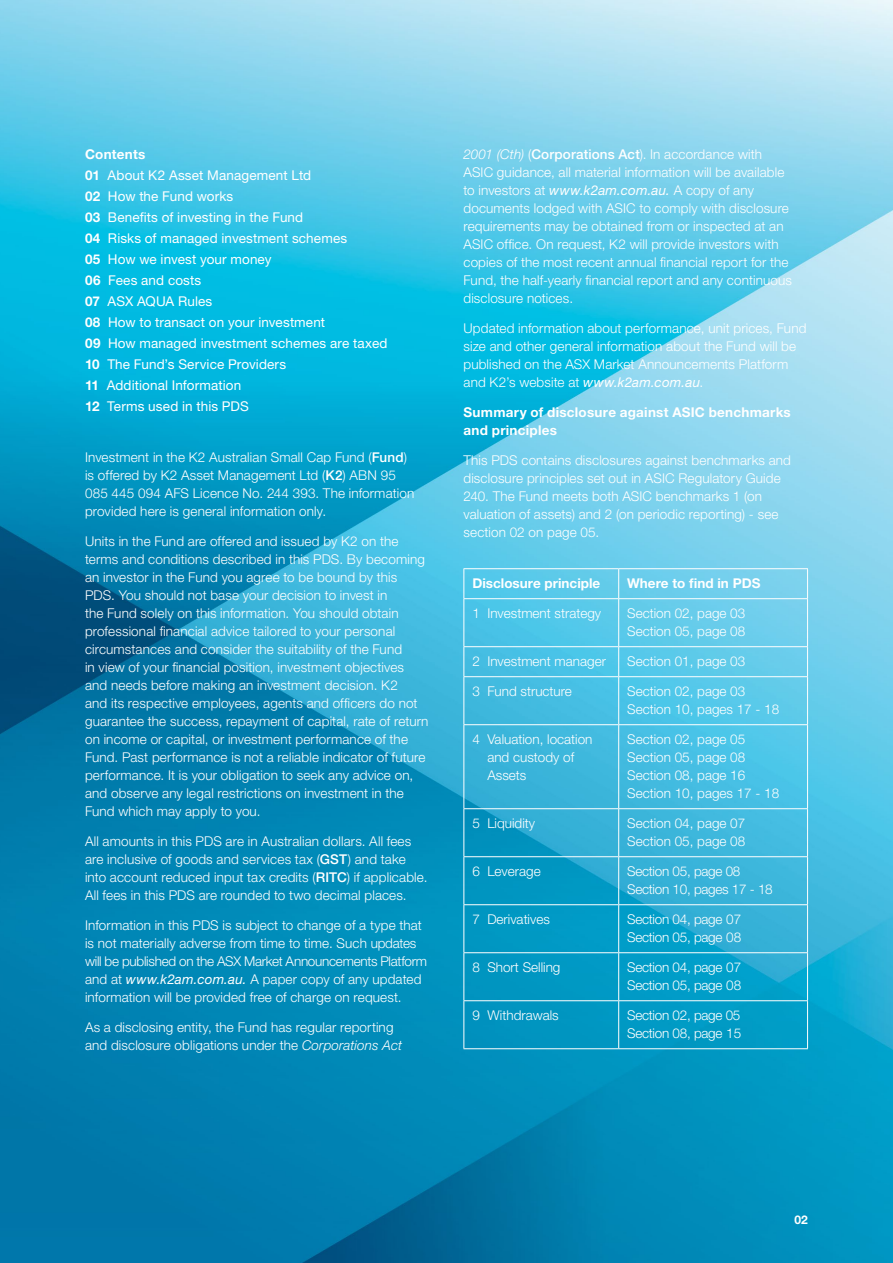
<style>
.page{position:relative;width:893px;height:1263px;background:#fff}
.page>*{position:absolute;margin:0;border:0;box-sizing:border-box;transform-origin:0 0}
.t1{font:300 13.5px/18px "Helvetica Neue LT Pro";letter-spacing:.01em;color:#fff}
.t2{font:13.5px/21px "Helvetica Neue LT Pro";letter-spacing:.01em;color:#fff}
.t3{font:300 13.5px/18px "Helvetica Neue LT Pro";letter-spacing:-.02em;color:#fff}
.t4{font:700 13.5px/18px "Helvetica Neue LT Pro";letter-spacing:.015em;color:#fff}
.t5{font:700 12px "Helvetica Neue LT Pro";color:#fff}
.s1{font-weight:700}
.s2{font-weight:500}
.s3{font-weight:400;font-style:italic}
.s4{font-style:italic}
</style>
<div class="page">
<img style="left:0;top:0;width:893px;height:1263px">
<hr style="left:463px;top:568px;width:156px;height:1px;background:#fff">
<svg style="left:463px;top:569px;width:1px;height:29px"></svg>
<hr style="left:619px;top:568px;width:189px;height:1px;background:#fff">
<svg style="left:618px;top:569px;width:1px;height:29px"></svg>
<svg style="left:807px;top:569px;width:1px;height:29px"></svg>
<hr style="left:463px;top:677px;width:1px;height:47px;background:#fff">
<hr style="left:618px;top:677px;width:1px;height:47px;background:#fff">
<hr style="left:807px;top:677px;width:1px;height:47px;background:#fff">
<hr style="left:463px;top:809px;width:1px;height:47px;background:#fff">
<hr style="left:618px;top:809px;width:1px;height:47px;background:#fff">
<hr style="left:807px;top:809px;width:1px;height:47px;background:#fff">
<hr style="left:463px;top:905px;width:1px;height:47px;background:#fff">
<hr style="left:618px;top:905px;width:1px;height:47px;background:#fff">
<hr style="left:807px;top:905px;width:1px;height:47px;background:#fff">
<hr style="left:463px;top:598px;width:156px;height:1px;background:#fff">
<hr style="left:463px;top:599px;width:1px;height:47px;background:#fff">
<hr style="left:619px;top:598px;width:189px;height:1px;background:#fff">
<hr style="left:618px;top:599px;width:1px;height:47px;background:#fff">
<hr style="left:807px;top:599px;width:1px;height:47px;background:#fff">
<hr style="left:463px;top:646px;width:156px;height:1px;background:#fff">
<svg style="left:463px;top:647px;width:1px;height:29px"></svg>
<hr style="left:619px;top:646px;width:189px;height:1px;background:#fff">
<svg style="left:618px;top:647px;width:1px;height:29px"></svg>
<svg style="left:807px;top:647px;width:1px;height:29px"></svg>
<hr style="left:463px;top:676px;width:156px;height:1px;background:#fff">
<hr style="left:619px;top:676px;width:189px;height:1px;background:#fff">
<hr style="left:463px;top:724px;width:156px;height:1px;background:#fff">
<hr style="left:463px;top:725px;width:1px;height:83px;background:#fff">
<hr style="left:619px;top:724px;width:189px;height:1px;background:#fff">
<hr style="left:618px;top:725px;width:1px;height:83px;background:#fff">
<hr style="left:807px;top:725px;width:1px;height:83px;background:#fff">
<hr style="left:463px;top:808px;width:156px;height:1px;background:#fff">
<hr style="left:619px;top:808px;width:189px;height:1px;background:#fff">
<hr style="left:463px;top:856px;width:156px;height:1px;background:#fff">
<hr style="left:463px;top:857px;width:1px;height:47px;background:#fff">
<hr style="left:619px;top:856px;width:189px;height:1px;background:#fff">
<hr style="left:618px;top:857px;width:1px;height:47px;background:#fff">
<hr style="left:807px;top:857px;width:1px;height:47px;background:#fff">
<hr style="left:463px;top:904px;width:156px;height:1px;background:#fff">
<hr style="left:619px;top:904px;width:189px;height:1px;background:#fff">
<hr style="left:463px;top:952px;width:156px;height:1px;background:#fff">
<hr style="left:463px;top:953px;width:1px;height:47px;background:#fff">
<hr style="left:619px;top:952px;width:189px;height:1px;background:#fff">
<hr style="left:618px;top:953px;width:1px;height:47px;background:#fff">
<hr style="left:807px;top:953px;width:1px;height:47px;background:#fff">
<hr style="left:463px;top:1000px;width:156px;height:1px;background:#fff">
<hr style="left:463px;top:1001px;width:1px;height:47px;background:#fff">
<hr style="left:619px;top:1000px;width:189px;height:1px;background:#fff">
<hr style="left:618px;top:1001px;width:1px;height:47px;background:#fff">
<hr style="left:807px;top:1001px;width:1px;height:47px;background:#fff">
<hr style="left:463px;top:1048px;width:156px;height:1px;background:#fff">
<hr style="left:619px;top:1048px;width:189px;height:1px;background:#fff">
<p class="t2" style="left:85px;top:144px;width:304px"><span class="s1">Contents<br>01</span> About K2 Asset Management Ltd<br><span class="s1">02</span> How the Fund works<br><span class="s1">03</span> Benefits of investing in the Fund<br><span class="s1">04</span> Risks of managed investment schemes<br><span class="s1">05</span> How we invest your money<br><span class="s1">06</span> Fees and costs<br><span class="s1">07</span> ASX AQUA Rules<br><span class="s1">08</span> How to transact on your investment<br><span class="s1">09</span> How managed investment schemes are taxed<br><span class="s1">10</span> The Fund’s Service Providers<br><span class="s1">11</span> Additional Information<br><span class="s1">12</span> Terms used in this PDS</p>
<p class="t1" style="left:85px;top:448px;width:331px">Investment in the K2 Australian Small Cap Fund (<span class="s2">Fund</span>) is offered by K2 Asset Management Ltd (<span class="s2">K2</span>) ABN 95<br>085 445 094 AFS Licence No. 244 393. The information provided here is general information only.</p>
<p class="t1" style="left:85px;top:532px;width:345px">Units in the Fund are offered and issued by K2 on the terms and conditions described in this PDS. By becoming an investor in the Fund you agree to be bound by this PDS. You should not base your decision to invest in<br>the Fund solely on this information. You should obtain professional financial advice tailored to your personal circumstances and consider the suitability of the Fund<br>in view of your financial position, investment objectives and needs before making an investment decision. K2<br>and its respective employees, agents and officers do not guarantee the success, repayment of capital, rate of return on income or capital, or investment performance of the Fund. Past performance is not a reliable indicator of future performance. It is your obligation to seek any advice on, and observe any legal restrictions on investment in the Fund which may apply to you.</p>
<p class="t1" style="left:85px;top:832px;width:344px">All amounts in this PDS are in Australian dollars. All fees are inclusive of goods and services tax (<span class="s2">GST</span>) and take into account reduced input tax credits (<span class="s2">RITC</span>) if applicable.<br>All fees in this PDS are rounded to two decimal places.</p>
<p class="t1" style="left:85px;top:916px;width:343px">Information in this PDS is subject to change of a type that is not materially adverse from time to time. Such updates will be published on the ASX Market Announcements Platform and at <span class="s3">www.k2am.com.au.</span> A paper copy of any updated information will be provided free of charge on request.</p>
<p class="t1" style="left:85px;top:1018px;width:318px">As a disclosing entity, the Fund has regular reporting and disclosure obligations under the <span class="s4">Corporations Act</span></p>
<p class="t1" style="left:463px;top:145px;width:330px"><span class="s4">2001 (Cth)</span> (<span class="s2">Corporations Act</span>). In accordance with ASIC guidance, all material information will be available to investors at <span class="s3">www.k2am.com.au.</span> A copy of any documents lodged with ASIC to comply with disclosure requirements may be obtained from or inspected at an ASIC office. On request, K2 will provide investors with copies of the most recent annual financial report for the Fund, the half-yearly financial report and any continuous disclosure notices.</p>
<p class="t1" style="left:463px;top:319px;width:344px">Updated information about performance, unit prices, Fund size and other general information about the Fund will be published on the ASX Market Announcements Platform and K2’s website at <span class="s3">www.k2am.com.au</span>.</p>
<p class="t4" style="left:463px;top:403px;width:329px">Summary of disclosure against ASIC benchmarks and principles</p>
<p class="t1" style="left:463px;top:451px;width:329px">This PDS contains disclosures against benchmarks and disclosure principles set out in ASIC Regulatory Guide 240. The Fund meets both ASIC benchmarks 1 (on valuation of assets) and 2 (on periodic reporting) - see section 02 on page 05.</p>
<p class="t4" style="left:472px;top:574px;width:129px">Disclosure principle</p>
<p class="t4" style="left:627px;top:574px;width:135px">Where to find in PDS</p>
<p class="t1" style="left:472px;top:604px;width:130px">1 Investment strategy</p>
<p class="t1" style="left:627px;top:604px;width:120px">Section 02, page 03<br>Section 05, page 08</p>
<p class="t1" style="left:472px;top:652px;width:135px">2 Investment manager</p>
<p class="t1" style="left:627px;top:652px;width:120px">Section 01, page 03</p>
<p class="t1" style="left:472px;top:682px;width:101px">3 Fund structure</p>
<p class="t1" style="left:627px;top:682px;width:154px">Section 02, page 03<br>Section 10, pages 17 - 18</p>
<p class="t1" style="left:487px;top:730px;width:107px;text-indent:-15px">4 Valuation, location and custody of<br>Assets</p>
<p class="t1" style="left:627px;top:730px;width:154px">Section 02, page 05<br>Section 05, page 08<br>Section 08, page 16<br>Section 10, pages 17 - 18</p>
<p class="t1" style="left:472px;top:814px;width:64px">5 Liquidity</p>
<p class="t1" style="left:627px;top:814px;width:120px">Section 04, page 07<br>Section 05, page 08</p>
<p class="t1" style="left:472px;top:862px;width:70px">6 Leverage</p>
<p class="t3" style="left:627px;top:862px;width:147px">Section 05, page 08<br>Section 10, pages 17 - 18</p>
<p class="t1" style="left:472px;top:910px;width:79px">7 Derivatives</p>
<p class="t3" style="left:627px;top:910px;width:116px">Section 04, page 07<br>Section 05, page 08</p>
<p class="t1" style="left:472px;top:958px;width:90px">8 Short Selling</p>
<p class="t3" style="left:627px;top:958px;width:116px">Section 04, page 07<br>Section 05, page 08</p>
<p class="t1" style="left:472px;top:1006px;width:88px">9 Withdrawals</p>
<p class="t3" style="left:627px;top:1006px;width:116px">Section 02, page 05<br>Section 08, page 15</p>
<p class="t5" style="left:795px;top:1212px;width:15px">02</p>
</div>
